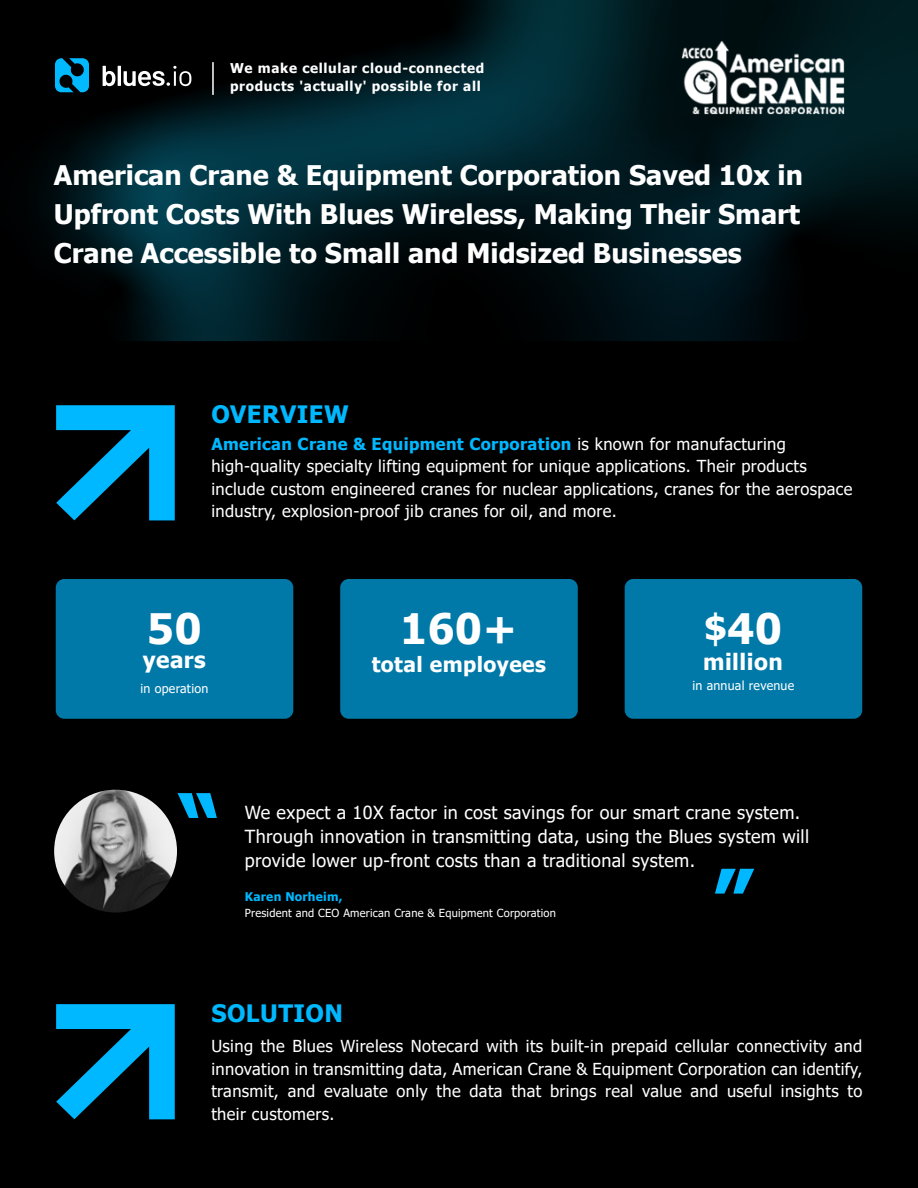
<style>
.page{position:relative;width:918px;height:1188px;background:#000}
.page>*{position:absolute;margin:0;border:0;box-sizing:border-box;transform-origin:0 0}
.t1{font:700 42px "Tahoma";letter-spacing:.02em;color:#fff}
.t2{font:700 27px/39px "Tahoma";color:#fff;text-align:justify}
.t3{font:700 24px "Tahoma";letter-spacing:.02em;color:#00b8ff}
.t4{font:700 22.5px "Tahoma";letter-spacing:.02em;color:#fff}
.t5{font:700 21px "Tahoma";letter-spacing:.02em;color:#fff}
.t6{font:18px/24px "Tahoma";letter-spacing:.02em;color:#fff}
.t7{font:16.5px/22.5px "Tahoma";letter-spacing:.02em;color:#fff}
.t8{font:700 13.5px/18px "Tahoma";letter-spacing:.05em;color:#fff}
.t9{font:12.45px "Tahoma";letter-spacing:.02em;color:#fff}
.t10{font:700 12px "Tahoma";letter-spacing:.02em;color:#00b8ff}
.t11{font:11.1px "Tahoma";letter-spacing:.02em;color:#fff}
.s1{font-weight:700;color:#00b8ff}
.s2{font-size:36px}
</style>
<div class="page">
<svg style="left:41px;top:0;width:877px;height:341px"></svg>
<svg style="left:56px;top:405px;width:119px;height:115px"></svg>
<div style="left:56px;top:579px;width:237px;height:140px;background:#0079a8;border-radius:9px"></div>
<div style="left:340px;top:579px;width:238px;height:140px;background:#0079a8;border-radius:9px"></div>
<div style="left:625px;top:579px;width:237px;height:140px;background:#0079a8;border-radius:9px"></div>
<svg style="left:715px;top:869px;width:39px;height:25px"></svg>
<svg style="left:178px;top:793px;width:39px;height:25px"></svg>
<img style="left:681px;top:41px;width:164px;height:73px">
<svg style="left:56px;top:1004px;width:119px;height:115px"></svg>
<hr style="left:212px;top:62px;width:2px;height:33px;background:#fff">
<svg style="left:55px;top:58px;width:34px;height:34px"></svg>
<svg style="left:103px;top:66px;width:12px;height:20px"></svg>
<hr style="left:118px;top:66px;width:3px;height:20px;background:#fff">
<svg style="left:124px;top:66px;width:67px;height:20px"></svg>
<img style="left:54px;top:790px;width:123px;height:123px;border-radius:61px">
<p class="t8" style="left:230px;top:60px;width:256px">We make cellular cloud-connected products 'actually' possible for all</p>
<h2 class="t2" style="left:54px;top:157px;width:751px">American Crane &amp; Equipment Corporation Saved 10x in Upfront Costs With Blues Wireless, Making Their Smart Crane Accessible to Small and Midsized Businesses</h2>
<h3 class="t3" style="left:211px;top:398px;width:139px">OVERVIEW</h3>
<p class="t7" style="left:211px;top:434px;width:643px"><span class="s1">American Crane &amp; Equipment Corporation</span> is known for manufacturing high-quality specialty lifting equipment for unique applications. Their products include custom engineered cranes for nuclear applications, cranes for the aerospace industry, explosion-proof jib cranes for oil, and more.</p>
<h1 class="t1" style="left:147px;top:599px;width:56px">50</h1>
<h3 class="t4" style="left:143px;top:644px;width:64px">years</h3>
<h1 class="t1" style="left:400px;top:599px;width:119px">160+</h1>
<p class="t5" style="left:372px;top:649px;width:176px">total employees</p>
<h1 class="t1" style="left:704px;top:599px;width:79px"><span class="s2">$</span>40</h1>
<h3 class="t4" style="left:703px;top:646px;width:81px">million</h3>
<p class="t9" style="left:140px;top:680px;width:69px">in operation</p>
<p class="t9" style="left:692px;top:678px;width:103px">in annual revenue</p>
<p class="t6" style="left:245px;top:802px;width:566px">We expect a 10X factor in cost savings for our smart crane system.<br>Through innovation in transmitting data, using the Blues system will provide lower up-front costs than a traditional system.</p>
<p class="t10" style="left:245px;top:888px;width:99px">Karen Norheim,</p>
<p class="t11" style="left:245px;top:906px;width:313px">President and CEO American Crane &amp; Equipment Corporation</p>
<h3 class="t3" style="left:211px;top:997px;width:133px">SOLUTION</h3>
<p class="t7" style="left:211px;top:1036px;width:653px;text-align:justify">Using the Blues Wireless Notecard with its built-in prepaid cellular connectivity and innovation in transmitting data, American Crane &amp; Equipment Corporation can identify, transmit, and evaluate only the data that brings real value and useful insights to their customers.</p>
</div>
